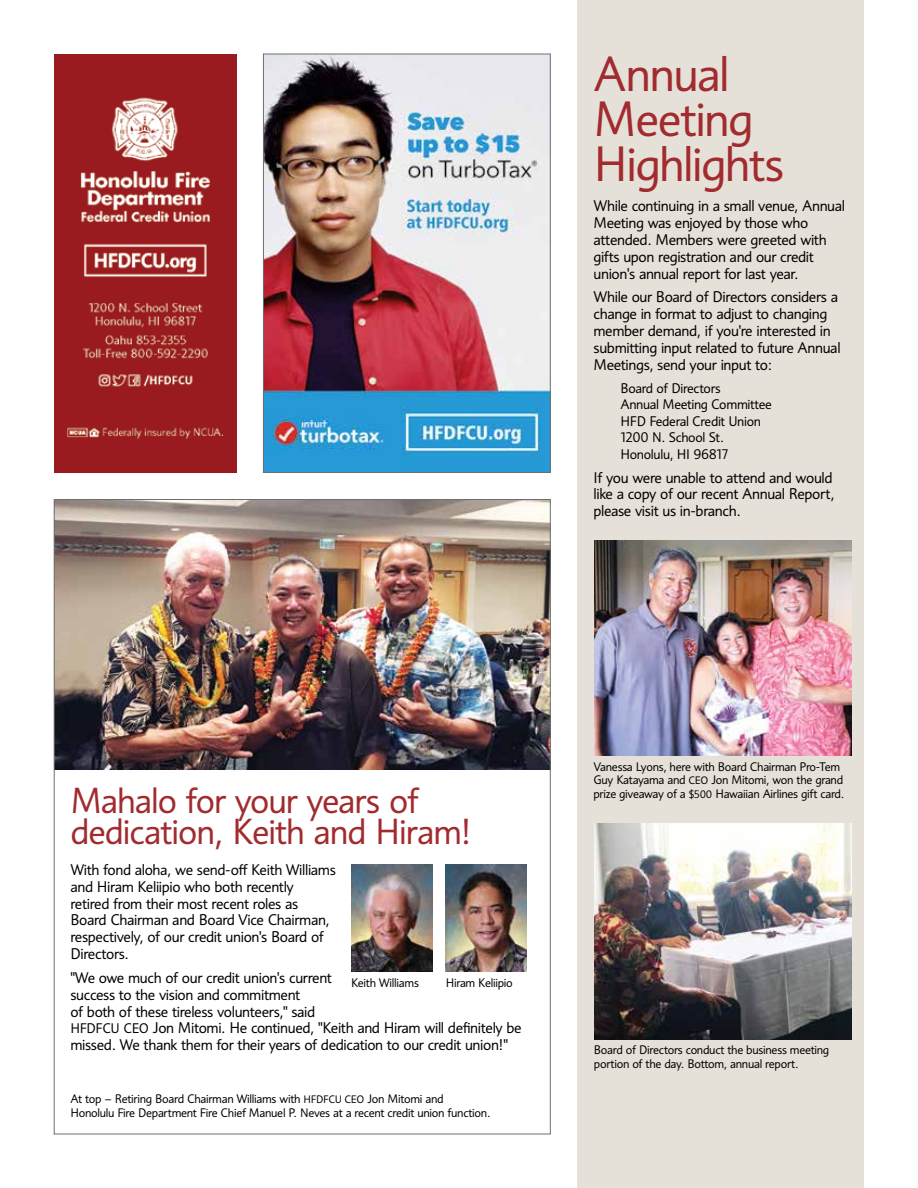
<style>
.page{position:relative;width:918px;height:1188px;background:#fff}
.page>*{position:absolute;margin:0;border:0;box-sizing:border-box;transform-origin:0 0}
.t1{font:48px/45px "Informa Pro";letter-spacing:-.03em;color:#a12b2f}
.t2{font:35.1px/31.8px "Informa Pro";letter-spacing:-.03em;color:#a12b2f}
.t3{font:15px/16.8px "Informa Pro";letter-spacing:-.025em;color:#000}
.t4{font:13.5px/16.5px "Informa Pro";letter-spacing:-.025em;color:#000}
.t5{font:12px/13.5px "Informa Pro";letter-spacing:-.025em;color:#000}
.s1{font-size:13.5px}
.s2{font-size:10.5px}
</style>
<div class="page">
<div style="left:577px;top:0;width:287px;height:1188px;background:#e5e1d8"></div>
<img style="left:56px;top:501px;width:492px;height:269px">
<img style="left:54px;top:54px;width:182px;height:418px">
<img style="left:595px;top:824px;width:256px;height:216px">
<img style="left:351px;top:864px;width:81px;height:108px">
<img style="left:446px;top:864px;width:81px;height:108px">
<img style="left:595px;top:540px;width:256px;height:216px">
<img style="left:265px;top:56px;width:283px;height:415px">
<div style="left:263px;top:54px;width:287px;height:419px;border:1px solid #6d6e71"></div>
<h1 class="t1" style="left:594px;top:51px;width:193px">Annual<br>Meeting<br>Highlights</h1>
<p class="t3" style="left:594px;top:197px;width:253px">While continuing in a small venue, Annual Meeting was enjoyed by those who attended. Members were greeted with gifts upon registration and our credit union's annual report for last year.</p>
<p class="t3" style="left:594px;top:288px;width:249px">While our Board of Directors considers a change in format to adjust to changing member demand, if you're interested in submitting input related to future Annual Meetings, send your input to:</p>
<p class="t4" style="left:621px;top:380px;width:153px">Board of Directors<br>Annual Meeting Committee<br>HFD Federal Credit Union<br>1200 N. School St.<br>Honolulu, HI 96817</p>
<p class="t3" style="left:594px;top:469px;width:243px">If you were unable to attend and would like a copy of our recent Annual Report, please visit us in-branch.</p>
<h2 class="t2" style="left:70px;top:784px;width:403px">Mahalo for your years of dedication, Keith and Hiram!</h2>
<p class="t3" style="left:70px;top:861px;width:267px">With fond aloha, we send-off Keith Williams and Hiram Keliipio who both recently retired from their most recent roles as Board Chairman and Board Vice Chairman, respectively, of our credit union's Board of Directors.</p>
<p class="t3" style="left:70px;top:969px;width:453px">"We owe much of our credit union's current<br>success to the vision and commitment<br>of both of these tireless volunteers," said<br><span class="s1">HFDFCU CEO</span> Jon Mitomi. He continued, "Keith and Hiram will definitely be missed. We thank them for their years of dedication to our credit union!"</p>
<p class="t5" style="left:351px;top:975px;width:69px">Keith Williams</p>
<p class="t5" style="left:446px;top:975px;width:69px">Hiram Keliipio</p>
<p class="t5" style="left:70px;top:1092px;width:422px">At top – Retiring Board Chairman Williams with <span class="s2">HFDFCU CEO</span> Jon Mitomi and<br>Honolulu Fire Department Fire Chief Manuel P. Neves at a recent credit union function.</p>
<p class="t5" style="left:594px;top:759px;width:252px">Vanessa Lyons, here with Board Chairman Pro-Tem<br>Guy Katayama and <span class="s2">CEO</span> Jon Mitomi, won the grand prize giveaway of a <span class="s2">$500</span> Hawaiian Airlines gift card.</p>
<p class="t5" style="left:594px;top:1043px;width:237px">Board of Directors conduct the business meeting portion of the day. Bottom, annual report.</p>
</div>
